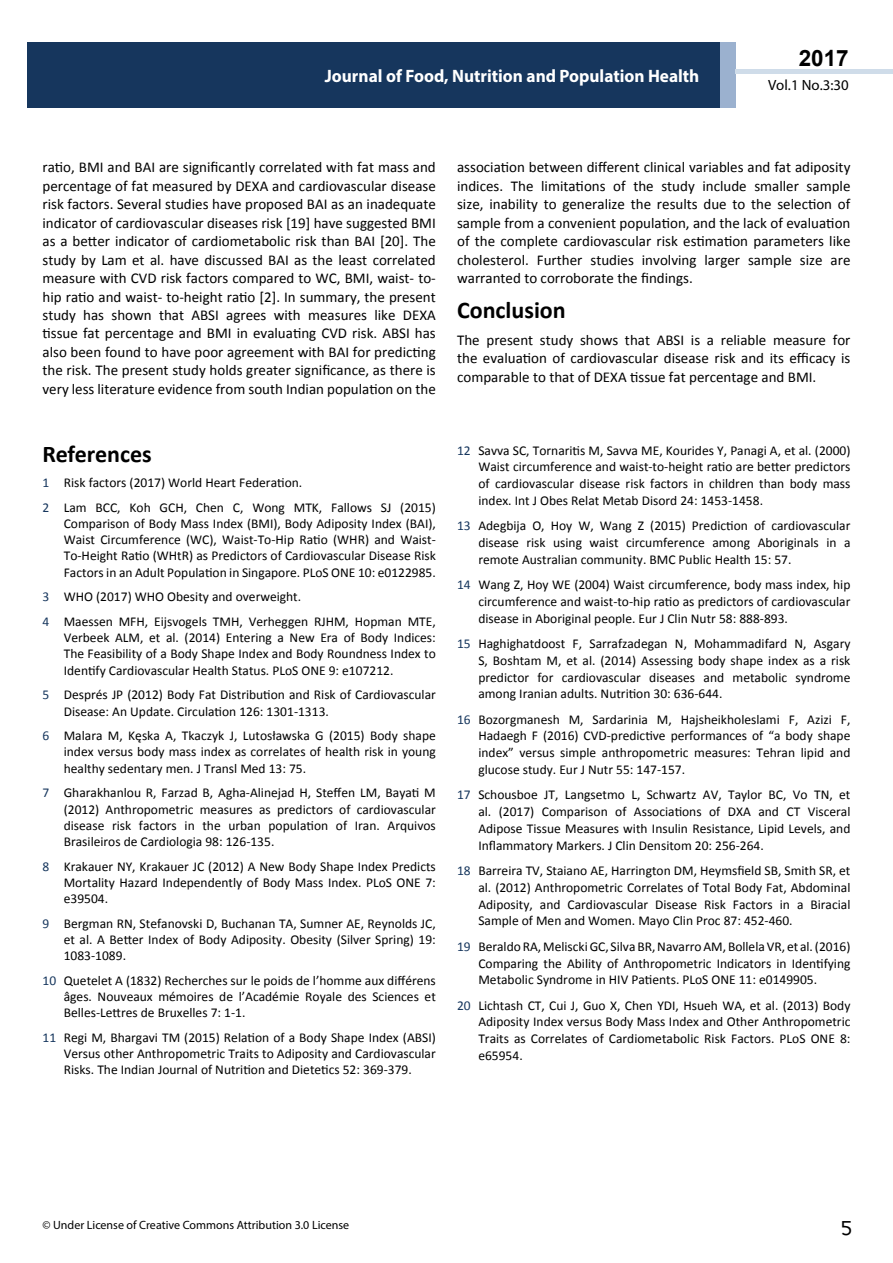
<style>
.page{position:relative;width:893px;height:1263px;background:#fff}
.page>*{position:absolute;margin:0;border:0;box-sizing:border-box;transform-origin:0 0}
.t1{font:25.5px "Tunga";color:#000}
.t2{font:700 24px "Calibri";color:#000}
.t3{font:700 22.5px "Arial";color:#000}
.t4{font:700 18px "Myriad Pro";color:#fff;scale:.96 1}
.t5{font:15px/18.5px "Calibri";color:#000;text-align:justify}
.t6{font:14.85px "Myriad Pro";color:#000}
.t7{font:13.5px/16.8px "Calibri";color:#000;text-align:justify}
.t8{font:12px "Myriad Pro";color:#000}
.s1{color:#16365d}
</style>
<div class="page">
<div style="left:27px;top:42px;width:694px;height:66px;background:#16365d"></div>
<div style="left:720px;top:42px;width:16px;height:66px;background:#9bb1cf"></div>
<div style="left:736px;top:69px;width:157px;height:5px;background:#cfdce9"></div>
<h3 class="t4" style="left:325px;top:64px;width:392px">Journal of Food, Nutrition and Population Health</h3>
<h3 class="t3" style="left:799px;top:43px;width:52px">2017</h3>
<p class="t6" style="left:768px;top:76px;width:82px">Vol.1 No.3:30</p>
<p class="t5" style="left:43px;top:158px;width:395px">ratio, BMI and BAI are significantly correlated with fat mass and percentage of fat measured by DEXA and cardiovascular disease risk factors. Several studies have proposed BAI as an inadequate indicator of cardiovascular diseases risk [19] have suggested BMI as a better indicator of cardiometabolic risk than BAI [20]. The study by Lam et al. have discussed BAI as the least correlated measure with CVD risk factors compared to WC, BMI, waist- to&shy;hip ratio and waist- to-height ratio [2]. In summary, the present study has shown that ABSI agrees with measures like DEXA tissue fat percentage and BMI in evaluating CVD risk. ABSI has also been found to have poor agreement with BAI for predicting the risk. The present study holds greater significance, as there is very less literature evidence from south Indian population on the</p>
<p class="t5" style="left:457px;top:158px;width:395px">association between different clinical variables and fat adiposity indices. The limitations of the study include smaller sample size, inability to generalize the results due to the selection of sample from a convenient population, and the lack of evaluation of the complete cardiovascular risk estimation parameters like cholesterol. Further studies involving larger sample size are warranted to corroborate the findings.</p>
<h2 class="t2" style="left:457px;top:295px;width:110px">Conclusion</h2>
<p class="t5" style="left:457px;top:331px;width:395px">The present study shows that ABSI is a reliable measure for the evaluation of cardiovascular disease risk and its efficacy is comparable to that of DEXA tissue fat percentage and BMI.</p>
<h2 class="t2" style="left:43px;top:439px;width:111px">References</h2>
<p class="t7" style="left:43px;top:470px;width:395px;line-height:24.8px"><span class="s1">1</span> Risk factors (2017) World Heart Federation.<br><span class="s1">2</span> Lam BCC, Koh GCH, Chen C, Wong MTK, Fallows SJ (2015)</p>
<p class="t7" style="left:64px;top:515px;width:374px;line-height:16.2px">Comparison of Body Mass Index (BMI), Body Adiposity Index (BAI), Waist Circumference (WC), Waist-To-Hip Ratio (WHR) and Waist-To-Height Ratio (WHtR) as Predictors of Cardiovascular Disease Risk Factors in an Adult Population in Singapore. PLoS ONE 10: e0122985.</p>
<p class="t7" style="left:43px;top:584px;width:395px;line-height:24.8px"><span class="s1">3</span> WHO (2017) WHO Obesity and overweight.<br><span class="s1">4</span> Maessen MFH, Eijsvogels TMH, Verheggen RJHM, Hopman MTE,</p>
<p class="t7" style="left:64px;top:630px;width:374px;line-height:16.2px">Verbeek ALM, et al. (2014) Entering a New Era of Body Indices:<br>The Feasibility of a Body Shape Index and Body Roundness Index to Identify Cardiovascular Health Status. PLoS ONE 9: e107212.</p>
<p class="t7" style="left:64px;top:687px;width:374px;line-height:16.2px;text-indent:-21px"><span class="s1">5</span> Després JP (2012) Body Fat Distribution and Risk of Cardiovascular<br>Disease: An Update. Circulation 126: 1301-1313.</p>
<p class="t7" style="left:64px;top:728px;width:374px;line-height:16.2px;text-indent:-21px"><span class="s1">6</span> Malara M, Kęska A, Tkaczyk J, Lutosławska G (2015) Body shape index versus body mass index as correlates of health risk in young healthy sedentary men. J Transl Med 13: 75.</p>
<p class="t7" style="left:64px;top:785px;width:374px;line-height:16.2px;text-indent:-21px"><span class="s1">7</span> Gharakhanlou R, Farzad B, Agha-Alinejad H, Steffen LM, Bayati M (2012) Anthropometric measures as predictors of cardiovascular disease risk factors in the urban population of Iran. Arquivos Brasileiros de Cardiologia 98: 126-135.</p>
<p class="t7" style="left:64px;top:858px;width:374px;line-height:16.2px;text-indent:-21px"><span class="s1">8</span> Krakauer NY, Krakauer JC (2012) A New Body Shape Index Predicts Mortality Hazard Independently of Body Mass Index. PLoS ONE 7: e39504.</p>
<p class="t7" style="left:64px;top:915px;width:374px;line-height:16.2px;text-indent:-21px"><span class="s1">9</span> Bergman RN, Stefanovski D, Buchanan TA, Sumner AE, Reynolds JC, et al. A Better Index of Body Adiposity. Obesity (Silver Spring) 19:<br>1083-1089.</p>
<p class="t7" style="left:64px;top:972px;width:374px;line-height:16.2px;text-indent:-21px"><span class="s1">10</span> Quetelet A (1832) Recherches sur le poids de l’homme aux différens âges. Nouveaux mémoires de l’Académie Royale des Sciences et Belles-Lettres de Bruxelles 7: 1-1.</p>
<p class="t7" style="left:64px;top:1029px;width:374px;line-height:16.2px;text-indent:-21px"><span class="s1">11</span> Regi M, Bhargavi TM (2015) Relation of a Body Shape Index (ABSI)<br>Versus other Anthropometric Traits to Adiposity and Cardiovascular Risks. The Indian Journal of Nutrition and Dietetics 52: 369-379.</p>
<p class="t7" style="left:478px;top:442px;width:374px;text-indent:-21px"><span class="s1">12</span> Savva SC, Tornaritis M, Savva ME, Kourides Y, Panagi A, et al. (2000)<br>Waist circumference and waist-to-height ratio are better predictors of cardiovascular disease risk factors in children than body mass index. Int J Obes Relat Metab Disord 24: 1453-1458.</p>
<p class="t7" style="left:478px;top:517px;width:374px;text-indent:-21px"><span class="s1">13</span> Adegbija O, Hoy W, Wang Z (2015) Prediction of cardiovascular disease risk using waist circumference among Aboriginals in a remote Australian community. BMC Public Health 15: 57.</p>
<p class="t7" style="left:478px;top:576px;width:374px;text-indent:-21px"><span class="s1">14</span> Wang Z, Hoy WE (2004) Waist circumference, body mass index, hip circumference and waist-to-hip ratio as predictors of cardiovascular disease in Aboriginal people. Eur J Clin Nutr 58: 888-893.</p>
<p class="t7" style="left:478px;top:635px;width:374px;text-indent:-21px"><span class="s1">15</span> Haghighatdoost F, Sarrafzadegan N, Mohammadifard N, Asgary S, Boshtam M, et al. (2014) Assessing body shape index as a risk predictor for cardiovascular diseases and metabolic syndrome among Iranian adults. Nutrition 30: 636-644.</p>
<p class="t7" style="left:478px;top:711px;width:374px;text-indent:-21px"><span class="s1">16</span> Bozorgmanesh M, Sardarinia M, Hajsheikholeslami F, Azizi F, Hadaegh F (2016) CVD-predictive performances of “a body shape index” versus simple anthropometric measures: Tehran lipid and glucose study. Eur J Nutr 55: 147-157.</p>
<p class="t7" style="left:478px;top:786px;width:374px;text-indent:-21px"><span class="s1">17</span> Schousboe JT, Langsetmo L, Schwartz AV, Taylor BC, Vo TN, et al. (2017) Comparison of Associations of DXA and CT Visceral Adipose Tissue Measures with Insulin Resistance, Lipid Levels, and Inflammatory Markers. J Clin Densitom 20: 256-264.</p>
<p class="t7" style="left:478px;top:862px;width:374px;text-indent:-21px"><span class="s1">18</span> Barreira TV, Staiano AE, Harrington DM, Heymsfield SB, Smith SR, et al. (2012) Anthropometric Correlates of Total Body Fat, Abdominal Adiposity, and Cardiovascular Disease Risk Factors in a Biracial Sample of Men and Women. Mayo Clin Proc 87: 452-460.</p>
<p class="t7" style="left:478px;top:938px;width:374px;text-indent:-21px"><span class="s1">19</span> Beraldo RA, Meliscki GC, Silva BR, Navarro AM, Bollela VR, et al. (2016)<br>Comparing the Ability of Anthropometric Indicators in Identifying Metabolic Syndrome in HIV Patients. PLoS ONE 11: e0149905.</p>
<p class="t7" style="left:478px;top:997px;width:374px;text-indent:-21px"><span class="s1">20</span> Lichtash CT, Cui J, Guo X, Chen YDI, Hsueh WA, et al. (2013) Body Adiposity Index versus Body Mass Index and Other Anthropometric Traits as Correlates of Cardiometabolic Risk Factors. PLoS ONE 8: e65954.</p>
<p class="t8" style="left:43px;top:1218px;width:308px">© Under License of Creative Commons Attribution 3.0 License</p>
<h1 class="t1" style="left:841px;top:1211px;width:13px">5</h1>
</div>
